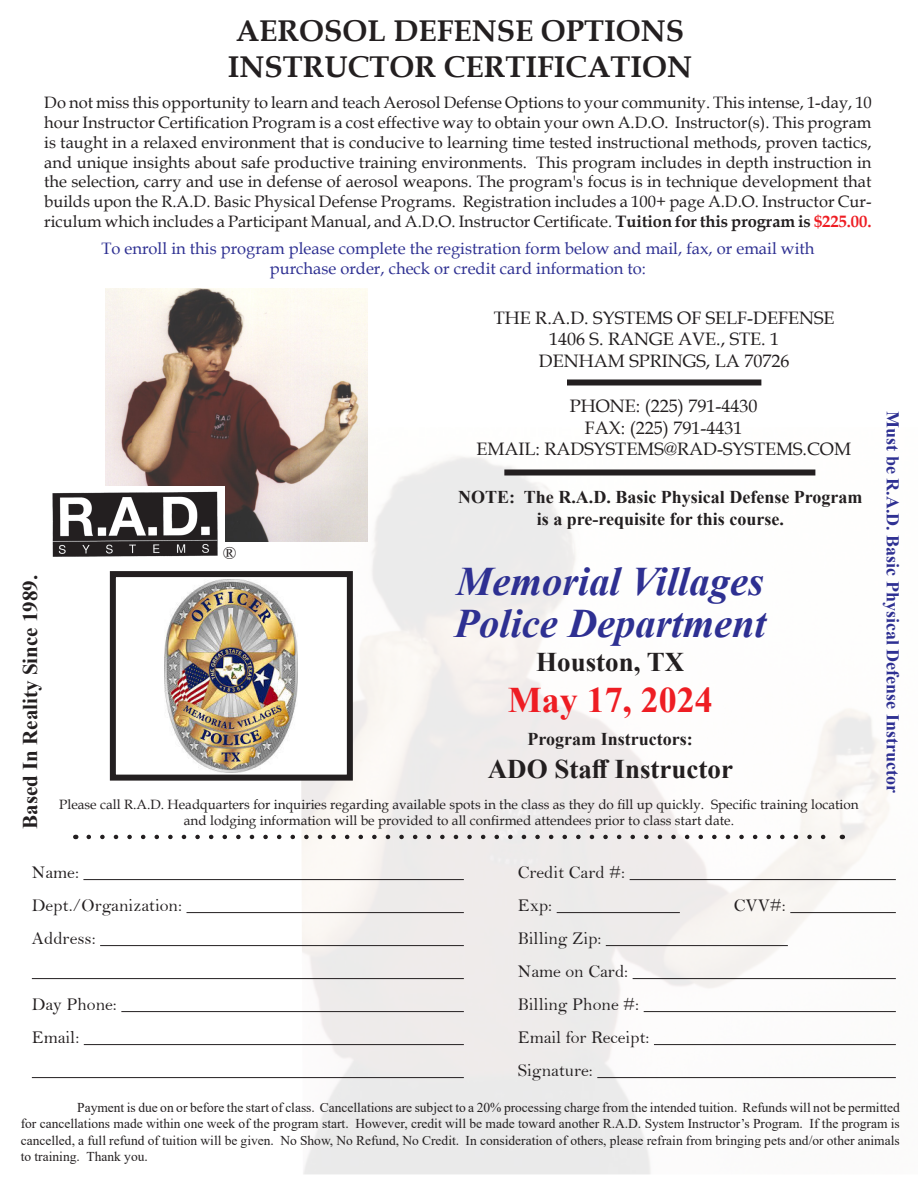
<style>
.page{position:relative;width:918px;height:1188px;background:#fff}
.page>*{position:absolute;margin:0;border:0;box-sizing:border-box;transform-origin:0 0}
.t1{font:italic 700 40.5px "Times New Roman";color:#2e3092}
.t2{font:700 36px "Times New Roman";color:#ee1d23}
.t3{font:700 30px "Book Antiqua";color:#231f20}
.t4{font:700 27px "Times New Roman";color:#231f20}
.t5{font:700 21px "Times New Roman";color:#231f20}
.t6{font:18px "Book Antiqua";color:#231f20}
.t7{font:18px "Bell";color:#231f20}
.t8{font:700 18px/21.6px "Times New Roman";color:#231f20;text-align:center}
.t9{font:700 18px "Times New Roman";color:#2e3092}
.t10{font:18px "Times New Roman";color:#231f20}
.t11{font:16.5px/19.8px "Book Antiqua";letter-spacing:-.005em;color:#231f20;text-align:justify}
.t12{font:16.5px "Book Antiqua";color:#2e3092}
.t13{font:13.5px/16.2px "Times New Roman";color:#231f20;text-align:justify}
.t14{font:13.5px/16.2px "Book Antiqua";color:#231f20;text-align:center}
.s1{font-weight:700}
.s2{font-weight:700;color:#ee1d23}
</style>
<div class="page">
<img style="left:106px;top:288px;width:261px;height:253px">
<img style="left:52px;top:486px;width:172px;height:71px">
<img style="left:300px;top:427px;width:596px;height:747px">
<div style="left:113px;top:574px;width:237px;height:204px;background:#fff"></div>
<img style="left:165px;top:579px;width:133px;height:193px">
<div style="left:110px;top:571px;width:243px;height:210px;border:6px solid #231f20"></div>
<div style="left:504px;top:470px;width:311px;height:6px;background:#231f20"></div>
<svg style="left:89px;top:835px;width:746px;height:4px"></svg>
<hr style="left:83px;top:879px;width:381px;height:1px;background:#231f20">
<hr style="left:630px;top:879px;width:266px;height:1px;background:#231f20">
<hr style="left:187px;top:912px;width:277px;height:1px;background:#231f20">
<hr style="left:557px;top:912px;width:123px;height:1px;background:#231f20">
<hr style="left:790px;top:912px;width:106px;height:1px;background:#231f20">
<hr style="left:100px;top:945px;width:364px;height:1px;background:#231f20">
<hr style="left:606px;top:945px;width:182px;height:1px;background:#231f20">
<hr style="left:32px;top:978px;width:432px;height:1px;background:#231f20">
<hr style="left:633px;top:978px;width:263px;height:1px;background:#231f20">
<hr style="left:121px;top:1011px;width:343px;height:1px;background:#231f20">
<hr style="left:644px;top:1011px;width:252px;height:1px;background:#231f20">
<hr style="left:84px;top:1044px;width:380px;height:1px;background:#231f20">
<hr style="left:654px;top:1044px;width:242px;height:1px;background:#231f20">
<hr style="left:32px;top:1077px;width:432px;height:1px;background:#231f20">
<hr style="left:597px;top:1077px;width:299px;height:1px;background:#231f20">
<div style="left:567px;top:380px;width:194px;height:6px;background:#231f20"></div>
<p class="t3" style="left:236px;top:11px;width:450px">AEROSOL DEFENSE OPTIONS</p>
<p class="t3" style="left:228px;top:47px;width:466px">INSTRUCTOR CERTIFICATION</p>
<p class="t11" style="left:44px;top:92px;width:829px">Do not miss this opportunity to learn and teach Aerosol Defense Options to your community. This intense, 1-day, 10 hour Instructor Certification Program is a cost effective way to obtain your own A.D.O. Instructor(s). This program is taught in a relaxed environment that is conducive to learning time tested instructional methods, proven tactics, and unique insights about safe productive training environments. This program includes in depth instruction in the selection, carry and use in defense of aerosol weapons. The program's focus is in technique development that builds upon the R.A.D. Basic Physical Defense Programs. Registration includes a 100+ page A.D.O. Instructor Cur&shy;riculum which includes a Participant Manual, and A.D.O. Instructor Certificate. <span class="s1">Tuition for this program is</span> <span class="s2">$225.00.</span></p>
<p class="t12" style="left:101px;top:237px;width:715px">To enroll in this program please complete the registration form below and mail, fax, or email with</p>
<p class="t12" style="left:270px;top:257px;width:378px">purchase order, check or credit card information to:</p>
<p class="t6" style="left:494px;top:305px;width:342px">THE R.A.D. SYSTEMS OF SELF-DEFENSE</p>
<p class="t6" style="left:549px;top:327px;width:232px">1406 S. RANGE AVE., STE. 1</p>
<p class="t6" style="left:539px;top:348px;width:252px">DENHAM SPRINGS, LA 70726</p>
<p class="t6" style="left:570px;top:393px;width:189px">PHONE: (225) 791-4430</p>
<p class="t6" style="left:585px;top:415px;width:159px">FAX: (225) 791-4431</p>
<p class="t6" style="left:476px;top:436px;width:376px">EMAIL: RADSYSTEMS@RAD-SYSTEMS.COM</p>
<p class="t10" style="left:223px;top:540px;width:15px">®</p>
<p class="t8" style="left:458px;top:486px;width:406px">NOTE: The R.A.D. Basic Physical Defense Program is a pre-requisite for this course.</p>
<p class="t5" style="left:15px;top:829px;width:255px;rotate:-90deg">Based In Reality Since 1989.</p>
<p class="t1" style="left:457px;top:553px;width:309px">Memorial Villages</p>
<p class="t1" style="left:454px;top:595px;width:313px">Police Department</p>
<p class="t4" style="left:536px;top:643px;width:150px">Houston, TX</p>
<p class="t2" style="left:508px;top:674px;width:206px">May 17, 2024</p>
<p class="t8" style="left:528px;top:728px;width:167px">Program Instructors:</p>
<p class="t4" style="left:488px;top:749px;width:247px">ADO Staff Instructor</p>
<p class="t14" style="left:59px;top:796px;width:801px">Please call R.A.D. Headquarters for inquiries regarding available spots in the class as they do fill up quickly. Specific training location and lodging information will be provided to all confirmed attendees prior to class start date.</p>
<p class="t7" style="left:32px;top:861px;width:49px">Name:</p>
<p class="t7" style="left:518px;top:861px;width:109px">Credit Card #:</p>
<p class="t7" style="left:32px;top:894px;width:152px">Dept./Organization:</p>
<p class="t7" style="left:518px;top:894px;width:36px">Exp:</p>
<p class="t7" style="left:734px;top:894px;width:53px">CVV#:</p>
<p class="t7" style="left:32px;top:927px;width:65px">Address:</p>
<p class="t7" style="left:518px;top:927px;width:85px">Billing Zip:</p>
<p class="t7" style="left:518px;top:960px;width:112px">Name on Card:</p>
<p class="t7" style="left:32px;top:993px;width:86px">Day Phone:</p>
<p class="t7" style="left:518px;top:993px;width:123px">Billing Phone #:</p>
<p class="t7" style="left:32px;top:1026px;width:49px">Email:</p>
<p class="t7" style="left:518px;top:1026px;width:133px">Email for Receipt:</p>
<p class="t7" style="left:518px;top:1059px;width:76px">Signature:</p>
<p class="t9" style="left:906px;top:411px;width:383px;rotate:90deg">Must be R.A.D. Basic Physical Defense Instructor</p>
<p class="t13" style="left:21px;top:1099px;width:881px;text-indent:57px">Payment is due on or before the start of class. Cancellations are subject to a 20% processing charge from the intended tuition. Refunds will not be permitted for cancellations made within one week of the program start. However, credit will be made toward another R.A.D. System Instructor’s Program. If the program is cancelled, a full refund of tuition will be given. No Show, No Refund, No Credit. In consideration of others, please refrain from bringing pets and/or other animals to training. Thank you.</p>
</div>
